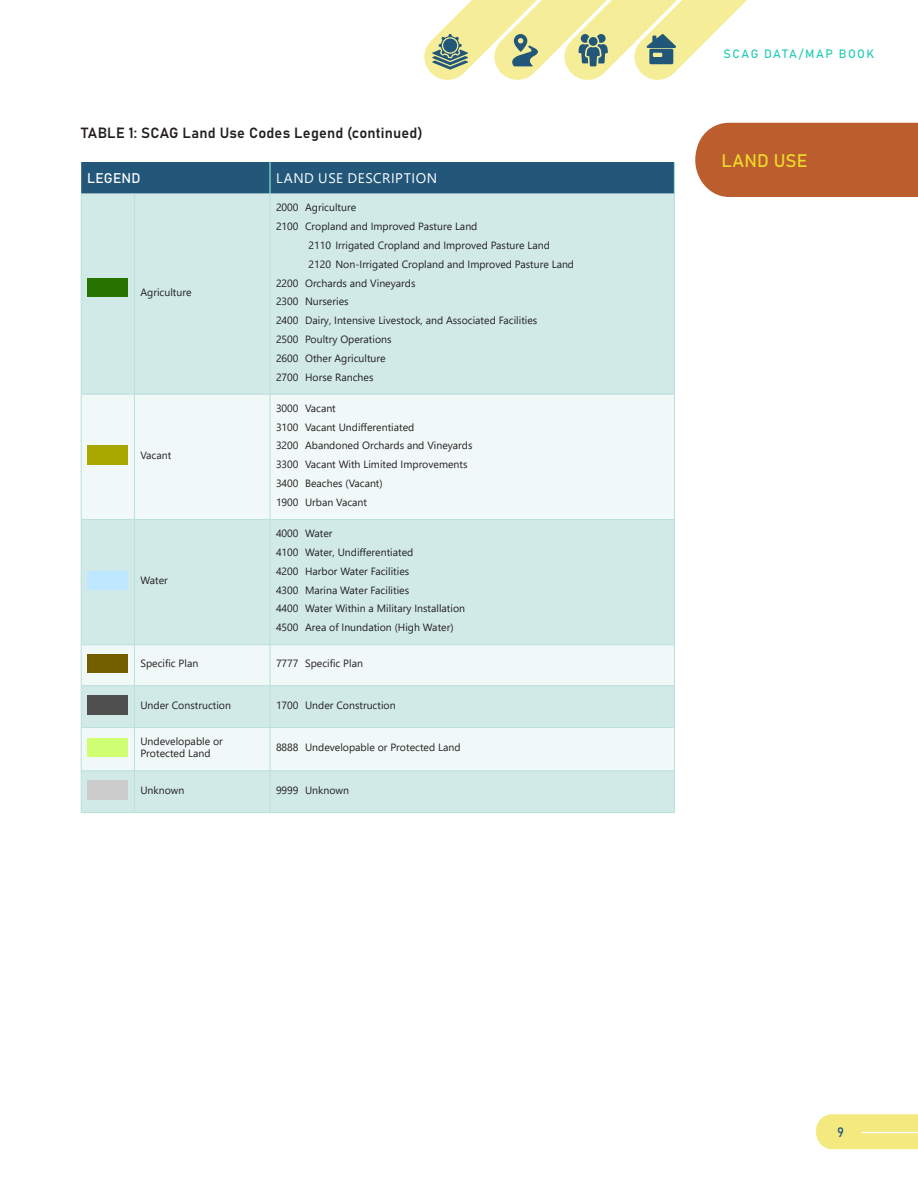
<style>
.page{position:relative;width:918px;height:1188px;background:#fff}
.page>*{position:absolute;margin:0;border:0;box-sizing:border-box;transform-origin:0 0}
.Chapter_title_Right{font:18px "Bahnschrift";letter-spacing:.005em;color:#ebdb29}
.Table-Chart_Label{font:14.7px "Bahnschrift";letter-spacing:.015em;color:#231f20}
.t1{font:13.8px "Segoe UI";letter-spacing:.04em;color:#fff}
.Table_Head{font:13.8px "Bahnschrift";letter-spacing:.015em;color:#fff}
.t2{font:13.5px "Bahnschrift";color:#22577a}
.t3{font:12px "Bahnschrift";letter-spacing:.12em;color:#26ccb5}
.Small_Table_Text_7pt{font:10.5px/12px "Segoe UI";color:#231f20}
</style>
<div class="page">
<div style="left:695px;top:123px;width:223px;height:74px;background:#bc5d2e"></div>
<svg style="left:816px;top:1114px;width:102px;height:35px;background:#f3ea84"></svg>
<hr style="left:862px;top:1132px;width:56px;height:1px;background:#fff">
<svg style="left:424px;top:0;width:323px;height:80px"></svg>
<div style="left:81px;top:162px;width:593px;height:32px;background:#22577a"></div>
<div style="left:82px;top:194px;width:592px;height:618px;background:#d1eae8"></div>
<svg style="left:82px;top:395px;width:592px;height:376px;fill:#f1f9f8"></svg>
<hr style="left:674px;top:162px;width:1px;height:32px;background:#93e6da">
<hr style="left:269px;top:162px;width:2px;height:32px;background:#93e6da">
<hr style="left:81px;top:194px;width:1px;height:200px;background:#b9dfdc">
<hr style="left:134px;top:194px;width:1px;height:200px;background:#b9dfdc">
<hr style="left:270px;top:194px;width:1px;height:200px;background:#b9dfdc">
<hr style="left:674px;top:194px;width:1px;height:200px;background:#b9dfdc">
<hr style="left:81px;top:394px;width:53px;height:1px;background:#b9dfdc">
<hr style="left:81px;top:394px;width:1px;height:125px;background:#b9dfdc">
<hr style="left:134px;top:394px;width:136px;height:1px;background:#b9dfdc">
<hr style="left:134px;top:394px;width:1px;height:125px;background:#b9dfdc">
<hr style="left:270px;top:394px;width:405px;height:1px;background:#b9dfdc">
<hr style="left:270px;top:394px;width:1px;height:125px;background:#b9dfdc">
<hr style="left:674px;top:394px;width:1px;height:125px;background:#b9dfdc">
<hr style="left:81px;top:519px;width:53px;height:1px;background:#b9dfdc">
<hr style="left:81px;top:520px;width:1px;height:125px;background:#b9dfdc">
<hr style="left:134px;top:519px;width:136px;height:1px;background:#b9dfdc">
<hr style="left:134px;top:520px;width:1px;height:125px;background:#b9dfdc">
<hr style="left:270px;top:519px;width:405px;height:1px;background:#b9dfdc">
<hr style="left:270px;top:520px;width:1px;height:125px;background:#b9dfdc">
<hr style="left:674px;top:520px;width:1px;height:125px;background:#b9dfdc">
<hr style="left:81px;top:644px;width:53px;height:1px;background:#b9dfdc">
<hr style="left:81px;top:645px;width:1px;height:41px;background:#b9dfdc">
<hr style="left:134px;top:644px;width:136px;height:1px;background:#b9dfdc">
<hr style="left:134px;top:645px;width:1px;height:41px;background:#b9dfdc">
<hr style="left:270px;top:644px;width:405px;height:1px;background:#b9dfdc">
<hr style="left:270px;top:645px;width:1px;height:41px;background:#b9dfdc">
<hr style="left:674px;top:645px;width:1px;height:41px;background:#b9dfdc">
<hr style="left:81px;top:685px;width:53px;height:1px;background:#b9dfdc">
<hr style="left:81px;top:686px;width:1px;height:41px;background:#b9dfdc">
<hr style="left:134px;top:685px;width:136px;height:1px;background:#b9dfdc">
<hr style="left:134px;top:686px;width:1px;height:41px;background:#b9dfdc">
<hr style="left:270px;top:685px;width:405px;height:1px;background:#b9dfdc">
<hr style="left:270px;top:686px;width:1px;height:41px;background:#b9dfdc">
<hr style="left:674px;top:686px;width:1px;height:41px;background:#b9dfdc">
<hr style="left:81px;top:727px;width:53px;height:1px;background:#b9dfdc">
<hr style="left:81px;top:728px;width:1px;height:43px;background:#b9dfdc">
<hr style="left:134px;top:727px;width:136px;height:1px;background:#b9dfdc">
<hr style="left:134px;top:728px;width:1px;height:43px;background:#b9dfdc">
<hr style="left:270px;top:727px;width:405px;height:1px;background:#b9dfdc">
<hr style="left:270px;top:728px;width:1px;height:43px;background:#b9dfdc">
<hr style="left:674px;top:728px;width:1px;height:43px;background:#b9dfdc">
<hr style="left:81px;top:771px;width:53px;height:1px;background:#b9dfdc">
<hr style="left:81px;top:771px;width:1px;height:41px;background:#b9dfdc">
<hr style="left:134px;top:771px;width:136px;height:1px;background:#b9dfdc">
<hr style="left:134px;top:771px;width:1px;height:41px;background:#b9dfdc">
<hr style="left:270px;top:771px;width:405px;height:1px;background:#b9dfdc">
<hr style="left:270px;top:771px;width:1px;height:41px;background:#b9dfdc">
<hr style="left:674px;top:771px;width:1px;height:41px;background:#b9dfdc">
<hr style="left:81px;top:812px;width:53px;height:1px;background:#b9dfdc">
<hr style="left:134px;top:812px;width:136px;height:1px;background:#b9dfdc">
<hr style="left:270px;top:812px;width:405px;height:1px;background:#b9dfdc">
<img style="left:87px;top:278px;width:40px;height:19px">
<img style="left:87px;top:446px;width:40px;height:18px">
<img style="left:87px;top:571px;width:40px;height:19px">
<img style="left:87px;top:655px;width:40px;height:17px">
<img style="left:87px;top:696px;width:40px;height:18px">
<img style="left:87px;top:738px;width:40px;height:19px">
<img style="left:87px;top:781px;width:40px;height:18px">
<p class="Table-Chart_Label" style="left:81px;top:121px;width:343px">TABLE 1: SCAG Land Use Codes Legend (continued)</p>
<p class="Table_Head" style="left:87px;top:168px;width:55px">LEGEND</p>
<p class="t1" style="left:276px;top:165px;width:163px">LAND USE DESCRIPTION</p>
<p class="Small_Table_Text_7pt" style="left:140px;top:285px;width:53px">Agriculture</p>
<p class="Small_Table_Text_7pt" style="left:140px;top:448px;width:32px">Vacant</p>
<p class="Small_Table_Text_7pt" style="left:140px;top:574px;width:29px">Water</p>
<p class="Small_Table_Text_7pt" style="left:276px;top:201px;width:82px">2000 Agriculture</p>
<p class="Small_Table_Text_7pt" style="left:276px;top:219px;width:203px">2100 Cropland and Improved Pasture Land</p>
<p class="Small_Table_Text_7pt" style="left:308px;top:238px;width:243px">2110 Irrigated Cropland and Improved Pasture Land</p>
<p class="Small_Table_Text_7pt" style="left:308px;top:257px;width:267px">2120 Non-Irrigated Cropland and Improved Pasture Land</p>
<p class="Small_Table_Text_7pt" style="left:276px;top:276px;width:141px">2200 Orchards and Vineyards</p>
<p class="Small_Table_Text_7pt" style="left:276px;top:295px;width:74px">2300 Nurseries</p>
<p class="Small_Table_Text_7pt" style="left:276px;top:314px;width:263px">2400 Dairy, Intensive Livestock, and Associated Facilities</p>
<p class="Small_Table_Text_7pt" style="left:276px;top:332px;width:117px">2500 Poultry Operations</p>
<p class="Small_Table_Text_7pt" style="left:276px;top:351px;width:111px">2600 Other Agriculture</p>
<p class="Small_Table_Text_7pt" style="left:276px;top:370px;width:99px">2700 Horse Ranches</p>
<p class="Small_Table_Text_7pt" style="left:276px;top:401px;width:61px">3000 Vacant</p>
<p class="Small_Table_Text_7pt" style="left:276px;top:420px;width:140px">3100 Vacant Undifferentiated</p>
<p class="Small_Table_Text_7pt" style="left:276px;top:439px;width:198px">3200 Abandoned Orchards and Vineyards</p>
<p class="Small_Table_Text_7pt" style="left:276px;top:458px;width:193px">3300 Vacant With Limited Improvements</p>
<p class="Small_Table_Text_7pt" style="left:276px;top:476px;width:108px">3400 Beaches (Vacant)</p>
<p class="Small_Table_Text_7pt" style="left:276px;top:495px;width:93px">1900 Urban Vacant</p>
<p class="Small_Table_Text_7pt" style="left:276px;top:526px;width:58px">4000 Water</p>
<p class="Small_Table_Text_7pt" style="left:276px;top:545px;width:139px">4100 Water, Undifferentiated</p>
<p class="Small_Table_Text_7pt" style="left:276px;top:564px;width:135px">4200 Harbor Water Facilities</p>
<p class="Small_Table_Text_7pt" style="left:276px;top:583px;width:135px">4300 Marina Water Facilities</p>
<p class="Small_Table_Text_7pt" style="left:276px;top:602px;width:191px">4400 Water Within a Military Installation</p>
<p class="Small_Table_Text_7pt" style="left:276px;top:621px;width:179px">4500 Area of Inundation (High Water)</p>
<p class="Small_Table_Text_7pt" style="left:140px;top:657px;width:59px">Specific Plan</p>
<p class="Small_Table_Text_7pt" style="left:276px;top:657px;width:88px">7777 Specific Plan</p>
<p class="Small_Table_Text_7pt" style="left:140px;top:698px;width:92px">Under Construction</p>
<p class="Small_Table_Text_7pt" style="left:276px;top:698px;width:121px">1700 Under Construction</p>
<p class="Small_Table_Text_7pt" style="left:140px;top:735px;width:84px">Undevelopable or<br>Protected Land</p>
<p class="Small_Table_Text_7pt" style="left:276px;top:741px;width:186px">8888 Undevelopable or Protected Land</p>
<p class="Small_Table_Text_7pt" style="left:140px;top:783px;width:46px">Unknown</p>
<p class="Small_Table_Text_7pt" style="left:276px;top:783px;width:75px">9999 Unknown</p>
<p class="t3" style="left:724px;top:44px;width:152px">SCAG DATA/MAP BOOK</p>
<p class="Chapter_title_Right" style="left:721px;top:147px;width:88px">LAND USE</p>
<p class="t2" style="left:837px;top:1122px;width:8px">9</p>
</div>
